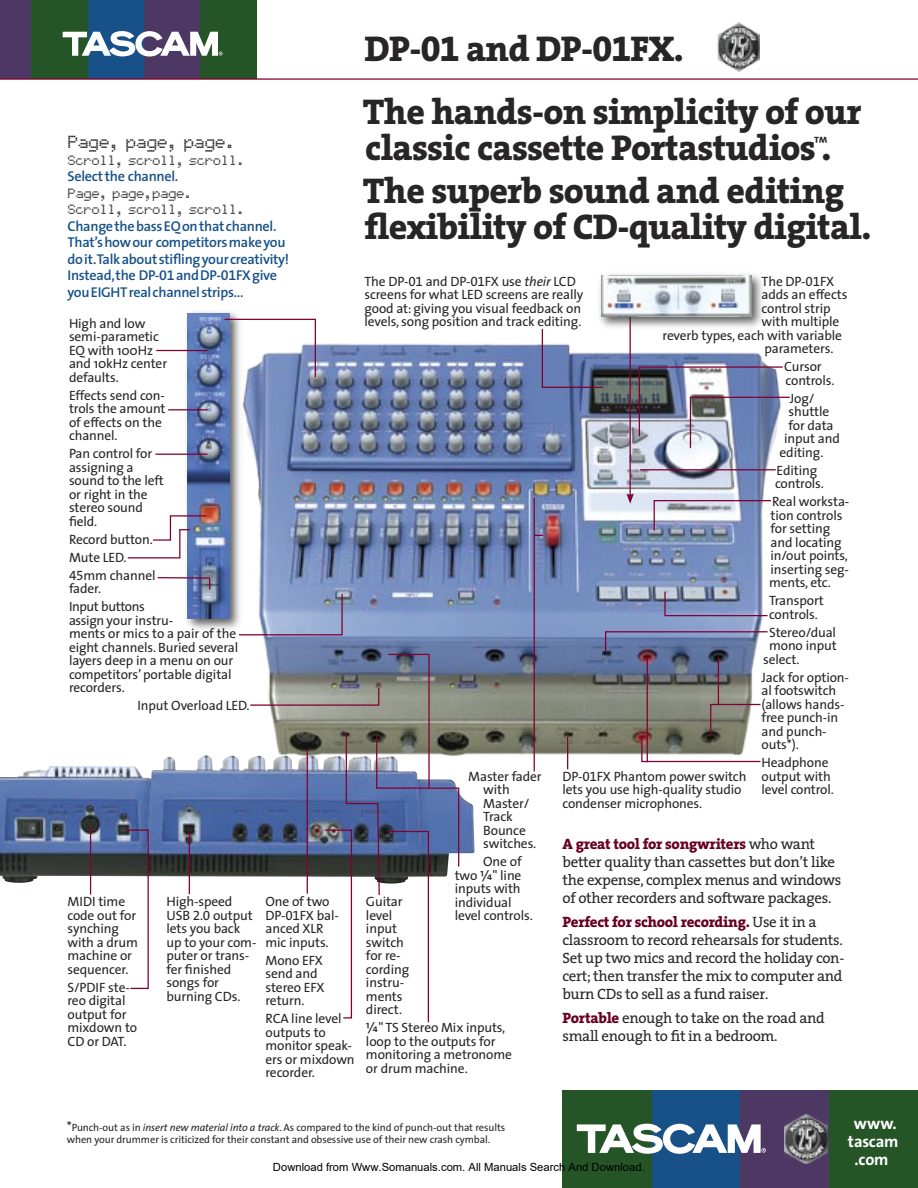
<style>
.page{position:relative;width:918px;height:1188px;background:#fff}
.page>*{position:absolute;margin:0;border:0;box-sizing:border-box;transform-origin:0 0}
.t1{font:800 36px/63px "The Serif";letter-spacing:-.02em;color:#272525}
.t2{font:19.5px "Bubbledot ICG Fine Pos";letter-spacing:-.02em;color:#272525}
.t3{font:700 16.5px/18px "The Sans";letter-spacing:-.015em;color:#fff;text-align:center}
.t4{font:15px/18px "The Serif";letter-spacing:-.02em;color:#272525}
.t5{font:15px/16.5px "Bubbledot ICG Fine Pos";letter-spacing:-.02em;color:#272525}
.t6{font:600 14.25px/16.5px "The Sans";letter-spacing:-.02em;color:#175188}
.t7{font:13.5px/13.5px "The Sans";letter-spacing:-.01em;color:#272525}
.t8{font:13.5px/18px "The Sans";letter-spacing:-.03em;color:#272525}
.t9{font:11.25px "Arial";color:#000}
.t10{font:10.5px/12px "The Sans";letter-spacing:-.01em;color:#272525}
.s1{font-family:"The Sans Semi Bold Expert";font-weight:400}
.s2{font-family:"The Sans Expert"}
.s3{font-family:"The Serif Extra Bold Expert";font-weight:400}
.s4{font-style:italic}
.s5{font-weight:800;color:#670024}
.s6{font-size:13.5px}
</style>
<div class="page">
<div style="left:144px;top:0;width:56px;height:79px;background:#4c3862"></div>
<div style="left:87px;top:0;width:57px;height:79px;background:#175188"></div>
<div style="left:0;top:0;width:32px;height:79px;background:#4c3862"></div>
<div style="left:31px;top:0;width:57px;height:79px;background:#255527"></div>
<div style="left:200px;top:0;width:57px;height:79px;background:#255527"></div>
<hr style="left:0;top:78px;width:918px;height:2px;background:#830032">
<svg style="left:63px;top:31px;width:160px;height:26px"></svg>
<div style="left:740px;top:1090px;width:89px;height:98px;background:#4c3862"></div>
<div style="left:651px;top:1090px;width:89px;height:98px;background:#175188"></div>
<div style="left:562px;top:1090px;width:90px;height:98px;background:#255527"></div>
<div style="left:829px;top:1090px;width:89px;height:98px;background:#255527"></div>
<svg style="left:577px;top:1124px;width:189px;height:30px"></svg>
<div style="left:182px;top:307px;width:61px;height:326px;background:#272525;opacity:.75"></div>
<img style="left:188px;top:313px;width:41px;height:305px">
<img style="left:229px;top:330px;width:547px;height:442px">
<img style="left:0;top:756px;width:474px;height:128px">
<img style="left:784px;top:1115px;width:43px;height:49px">
<img style="left:717px;top:22px;width:43px;height:49px">
<hr style="left:156px;top:350px;width:51px;height:1px;background:#830032">
<hr style="left:168px;top:409px;width:39px;height:1px;background:#830032">
<svg style="left:127px;top:515px;width:81px;height:44px"></svg>
<svg style="left:157px;top:576px;width:54px;height:15px"></svg>
<svg style="left:238px;top:593px;width:105px;height:43px"></svg>
<hr style="left:90px;top:826px;width:1px;height:69px;background:#830032">
<svg style="left:124px;top:829px;width:25px;height:161px"></svg>
<hr style="left:534px;top:498px;width:1px;height:273px;background:#830032">
<svg style="left:249px;top:653px;width:211px;height:370px"></svg>
<hr style="left:567px;top:737px;width:1px;height:32px;background:#830032">
<svg style="left:223px;top:318px;width:94px;height:61px"></svg>
<svg style="left:541px;top:329px;width:64px;height:60px"></svg>
<hr style="left:630px;top:315px;width:1px;height:181px;background:#830032">
<svg style="left:626px;top:494px;width:8px;height:10px"></svg>
<img style="left:638px;top:366px;width:152px;height:83px">
<hr style="left:640px;top:469px;width:136px;height:1px;background:#830032">
<svg style="left:653px;top:499px;width:119px;height:33px"></svg>
<svg style="left:664px;top:590px;width:105px;height:27px;background:#8d94b7"></svg>
<svg style="left:604px;top:631px;width:165px;height:132px;background:#86898f"></svg>
<hr style="left:156px;top:454px;width:51px;height:1px;background:#830032">
<hr style="left:189px;top:832px;width:1px;height:62px;background:#830032">
<div style="left:596px;top:270px;width:169px;height:60px;background:#272525;opacity:.75"></div>
<img style="left:601px;top:276px;width:150px;height:40px">
<h2 class="t2" style="left:68px;top:132px;width:170px">Page, page, page.</h2>
<p class="t5" style="left:68px;top:152px;width:179px">Scroll, scroll, scroll.</p>
<p class="t6" style="left:68px;top:168px;width:112px">Select the channel.</p>
<p class="t5" style="left:68px;top:185px;width:179px">Page, page,page.<br>Scroll, scroll, scroll.</p>
<p class="t6" style="left:68px;top:217px;width:223px">Change the bass EQ on that channel.<br>That’s how our competitors make you do it. Talk about stifling your creativity!<br>Instead, the DP-<span class="s1">01</span> and DP-<span class="s1">01</span>FX give you EIGHT real channel strips…</p>
<p class="t7" style="left:69px;top:316px;width:100px">High and low semi-parametic<br>EQ with 100Hz and 10kHz center defaults.</p>
<p class="t7" style="left:69px;top:388px;width:98px">Effects send con&shy;trols the amount of effects on the channel.</p>
<p class="t7" style="left:69px;top:446px;width:96px">Pan control for assigning a sound to the left or right in the stereo sound field.</p>
<p class="t7" style="left:69px;top:530px;width:88px;line-height:18px">Record button.<br>Mute LED.<br><span class="s2">45</span>mm channel</p>
<p class="t8" style="left:69px;top:579px;width:78px">fader.<br>Input buttons</p>
<p class="t7" style="left:69px;top:613px;width:171px">assign your instru-<br>ments or mics to a pair of the eight channels. Buried several layers deep in a menu on our competitors’ portable digital recorders.</p>
<p class="t7" style="left:137px;top:698px;width:114px">Input Overload LED.</p>
<p class="t7" style="left:68px;top:895px;width:72px">MIDI time code out for synching with a drum machine or sequencer.</p>
<p class="t7" style="left:68px;top:980px;width:71px">S/PDIF ste&shy;reo digital output for mixdown to<br>CD or DAT.</p>
<p class="t7" style="left:167px;top:895px;width:91px">High-speed<br>USB <span class="s2">2.0</span> output lets you back up to your com&shy;puter or trans&shy;fer finished songs for burning CDs.</p>
<p class="t7" style="left:266px;top:895px;width:75px">One of two<br>DP-<span class="s2">01</span>FX bal&shy;anced XLR mic inputs.</p>
<p class="t7" style="left:266px;top:953px;width:61px">Mono EFX send and stereo EFX return.</p>
<p class="t7" style="left:266px;top:1012px;width:91px">RCA line level outputs to monitor speak&shy;ers or mixdown recorder.</p>
<h1 class="t1" style="left:363px;top:17px;width:501px">DP-<span class="s3">01</span> and DP-<span class="s3">01</span>FX.<br>The hands-on simplicity of our</h1>
<h1 class="t1" style="left:363px;top:126px;width:483px;line-height:42.8px">classic cassette Portastudios<sup>™</sup>.<br>The superb sound and editing</h1>
<h1 class="t1" style="left:364px;top:194px;width:509px">flexibility of CD-quality digital.</h1>
<p class="t7" style="left:364px;top:274px;width:220px">The DP-<span class="s2">01</span> and DP-<span class="s2">01</span>FX use <span class="s4">their</span> LCD screens for what LED screens are really good at: giving you visual feedback on levels, song position and track editing.</p>
<p class="t7" style="left:762px;top:274px;width:74px">The DP-<span class="s2">01</span>FX</p>
<p class="t7" style="left:762px;top:287px;width:87px">adds an effects</p>
<p class="t7" style="left:762px;top:301px;width:71px">control strip</p>
<p class="t7" style="left:762px;top:314px;width:79px">with multiple</p>
<p class="t7" style="left:663px;top:328px;width:181px">reverb types, each with variable</p>
<p class="t7" style="left:765px;top:341px;width:70px">parameters.</p>
<p class="t7" style="left:784px;top:359px;width:52px">Cursor controls.</p>
<p class="t7" style="left:790px;top:391px;width:26px">Jog/</p>
<p class="t7" style="left:789px;top:404px;width:42px">shuttle</p>
<p class="t7" style="left:789px;top:418px;width:47px">for data</p>
<p class="t7" style="left:784px;top:431px;width:57px">input and</p>
<p class="t7" style="left:780px;top:445px;width:46px">editing.</p>
<p class="t7" style="left:775px;top:463px;width:50px">Editing controls.</p>
<p class="t7" style="left:769px;top:494px;width:82px">Real worksta&shy;tion controls for setting and locating in/out points, inserting seg&shy;ments, etc.</p>
<p class="t7" style="left:769px;top:593px;width:56px">Transport controls.</p>
<p class="t7" style="left:769px;top:625px;width:69px">Stereo/dual</p>
<p class="t7" style="left:769px;top:638px;width:69px">mono input</p>
<p class="t7" style="left:763px;top:652px;width:38px">select.</p>
<p class="t7" style="left:762px;top:670px;width:89px">Jack for option&shy;al footswitch (allows hands&shy;free punch-in and punch&shy;outs*).</p>
<p class="t7" style="left:762px;top:755px;width:74px">Headphone output with level control.</p>
<p class="t7" style="left:483px;top:769px;width:60px;text-indent:-15px">Master fader with<br>Master/<br>Track<br>Bounce switches.</p>
<p class="t7" style="left:455px;top:854px;width:80px;text-indent:28px">One of two <span class="s2">W"</span> line inputs with individual level controls.</p>
<p class="t7" style="left:562px;top:769px;width:185px">DP-<span class="s2">01</span>FX Phantom power switch lets you use high-quality studio condenser microphones.</p>
<p class="t4" style="left:562px;top:835px;width:280px"><span class="s5">A great tool for songwriters</span> who want better quality than cassettes but don’t like the expense, complex menus and windows of other recorders and software packages.</p>
<p class="t4" style="left:562px;top:913px;width:283px"><span class="s5">Perfect for school recording.</span> Use it in a classroom to record rehearsals for students.<br>Set up two mics and record the holiday con&shy;cert; then transfer the mix to computer and burn CDs to sell as a fund raiser.</p>
<p class="t4" style="left:562px;top:1009px;width:264px"><span class="s5">Portable</span> enough to take on the road and small enough to fit in a bedroom.</p>
<p class="t7" style="left:366px;top:895px;width:45px">Guitar level input switch for re&shy;cording instru&shy;ments direct.</p>
<p class="t7" style="left:366px;top:1021px;width:148px"><span class="s2">W"</span> TS Stereo Mix inputs, loop to the outputs for monitoring a metronome or drum machine.</p>
<p class="t10" style="left:67px;top:1121px;width:440px"><span class="s6">*</span>Punch-out as in <span class="s4">insert new material into a track</span>. As compared to the kind of punch-out that results when your drummer is criticized for their constant and obsessive use of their new crash cymbal.</p>
<p class="t3" style="left:848px;top:1114px;width:52px">www. tascam</p>
<p class="t9" style="left:273px;top:1160px;width:373px">Download from Www.Somanuals.com. All Manuals Search And Download.</p>
<p class="t3" style="left:854px;top:1150px;width:36px">.com</p>
</div>
